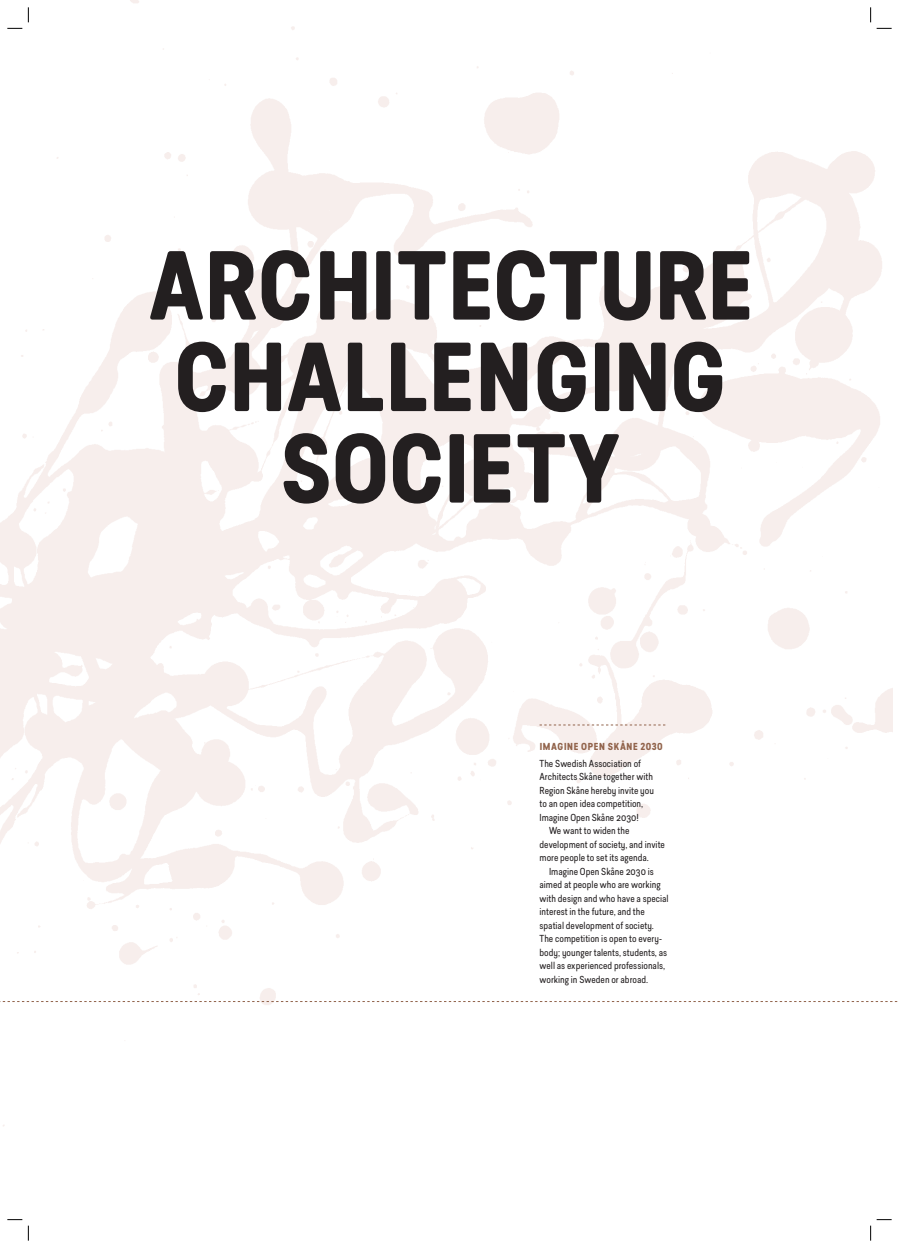
<style>
.page{position:relative;width:899px;height:1248px;background:#fff}
.page>*{position:absolute;margin:0;border:0;box-sizing:border-box;transform-origin:0 0}
.t1{font:700 91.4px/91.4px "Predige Rounded";color:#231f20;text-align:center}
.t2{font:9.5px "Predige Rounded";color:#231f20}
.t3{font:700 9.5px "Predige Rounded";letter-spacing:.07em;color:#91634b}
</style>
<div class="page">
<svg style="left:539px;top:724px;width:126px;height:1px"></svg>
<svg style="left:0;top:1001px;width:898px;height:1px"></svg>
<svg style="left:7px;top:28px;width:15px;height:1px"></svg>
<svg style="left:876px;top:28px;width:15px;height:1px"></svg>
<svg style="left:7px;top:1219px;width:15px;height:1px"></svg>
<svg style="left:28px;top:7px;width:1px;height:15px"></svg>
<svg style="left:28px;top:1225px;width:1px;height:15px"></svg>
<svg style="left:870px;top:7px;width:1px;height:15px"></svg>
<svg style="left:870px;top:1219px;width:21px;height:21px"></svg>
<h1 class="t1" style="left:148px;top:242px;width:606px">ARCHITECTURE<br>CHALLENGING<br>SOCIETY</h1>
<p class="t3" style="left:539px;top:739px;width:124px">IMAGINE OPEN SKÅNE 2030</p>
<p class="t2" style="left:539px;top:756px;width:103px">The Swedish Association of</p>
<p class="t2" style="left:539px;top:770px;width:115px">Architects Skåne together with</p>
<p class="t2" style="left:539px;top:783px;width:116px">Region Skåne hereby invite you</p>
<p class="t2" style="left:539px;top:797px;width:105px">to an open idea competition,</p>
<p class="t2" style="left:539px;top:810px;width:101px">Imagine Open Skåne 2030!</p>
<p class="t2" style="left:549px;top:824px;width:82px">We want to widen the</p>
<p class="t2" style="left:539px;top:837px;width:127px">development of society, and invite</p>
<p class="t2" style="left:539px;top:851px;width:111px">more people to set its agenda.</p>
<p class="t2" style="left:549px;top:864px;width:106px">Imagine Open Skåne 2030 is</p>
<p class="t2" style="left:539px;top:878px;width:123px">aimed at people who are working</p>
<p class="t2" style="left:539px;top:891px;width:131px">with design and who have a special</p>
<p class="t2" style="left:539px;top:905px;width:107px">interest in the future, and the</p>
<p class="t2" style="left:539px;top:918px;width:116px">spatial development of society.</p>
<p class="t2" style="left:539px;top:932px;width:122px">The competition is open to every--</p>
<p class="t2" style="left:539px;top:945px;width:129px">body; younger talents, students, as</p>
<p class="t2" style="left:539px;top:959px;width:127px">well as experienced professionals,</p>
<p class="t2" style="left:539px;top:972px;width:110px">working in Sweden or abroad.</p>
</div>
